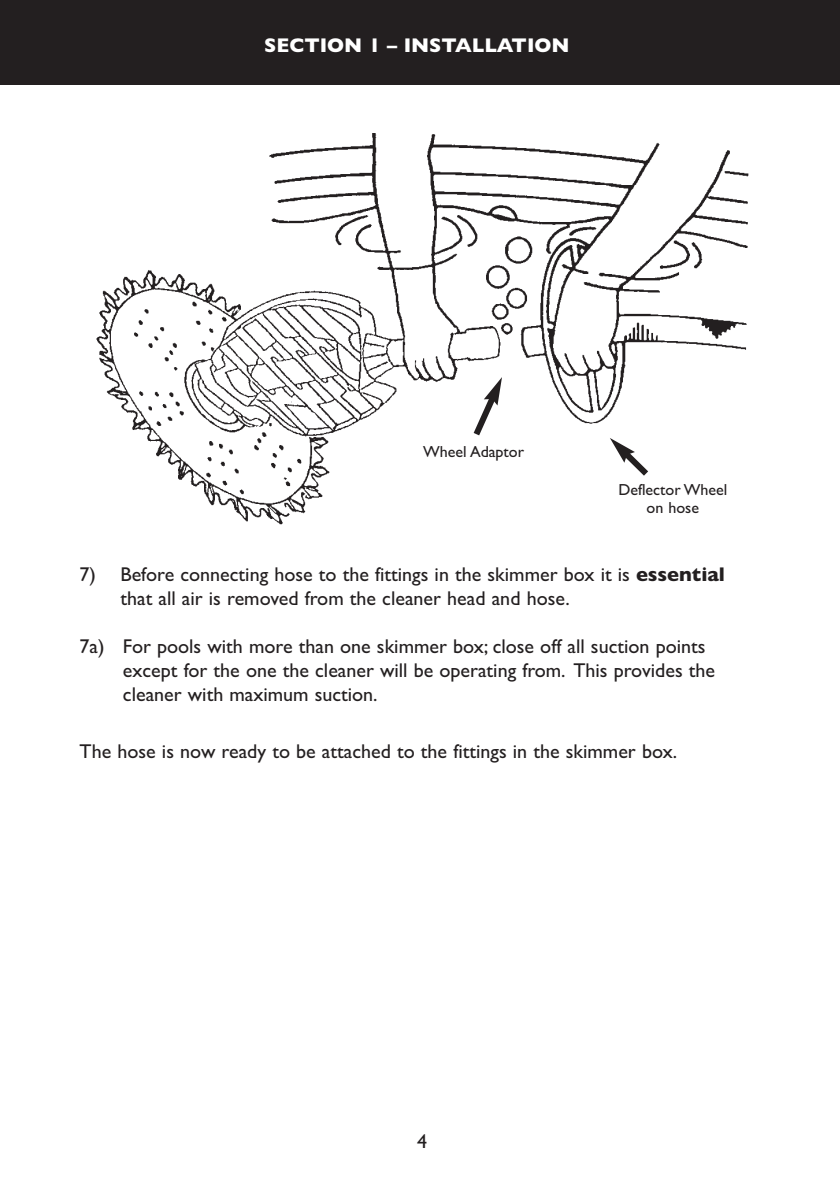
<style>
.page{position:relative;width:840px;height:1191px;background:#fff}
.page>*{position:absolute;margin:0;border:0;box-sizing:border-box;transform-origin:0 0}
.t1{font:20px/24px "Gill Sans";color:#231f20}
.t2{font:700 20px "Gill Sans";color:#fff}
.t3{font:16px/18px "Gill Sans";color:#231f20;text-align:center}
.s1{font-weight:700}
</style>
<div class="page">
<div style="left:0;top:0;width:839px;height:85px;background:#231f20"></div>
<img style="left:96px;top:133px;width:653px;height:392px">
<svg style="left:468px;top:377px;width:33px;height:65px"></svg>
<svg style="left:609px;top:438px;width:45px;height:44px"></svg>
<p class="t2" style="left:264px;top:38px;width:306px">SECTION 1 – INSTALLATION</p>
<p class="t3" style="left:423px;top:444px;width:102px">Wheel Adaptor</p>
<p class="t3" style="left:618px;top:482px;width:110px">Deflector Wheel on hose</p>
<p class="t1" style="left:120px;top:564px;width:605px;text-indent:-41px">7) Before connecting hose to the fittings in the skimmer box it is <span class="s1">essential </span>that all air is removed from the cleaner head and hose.</p>
<p class="t1" style="left:123px;top:636px;width:593px;text-indent:-43px">7a) For pools with more than one skimmer box; close off all suction points except for the one the cleaner will be operating from. This provides the cleaner with maximum suction.</p>
<p class="t1" style="left:80px;top:741px;width:598px">The hose is now ready to be attached to the fittings in the skimmer box.</p>
<p class="t1" style="left:417px;top:1131px;width:11px">4</p>
</div>
